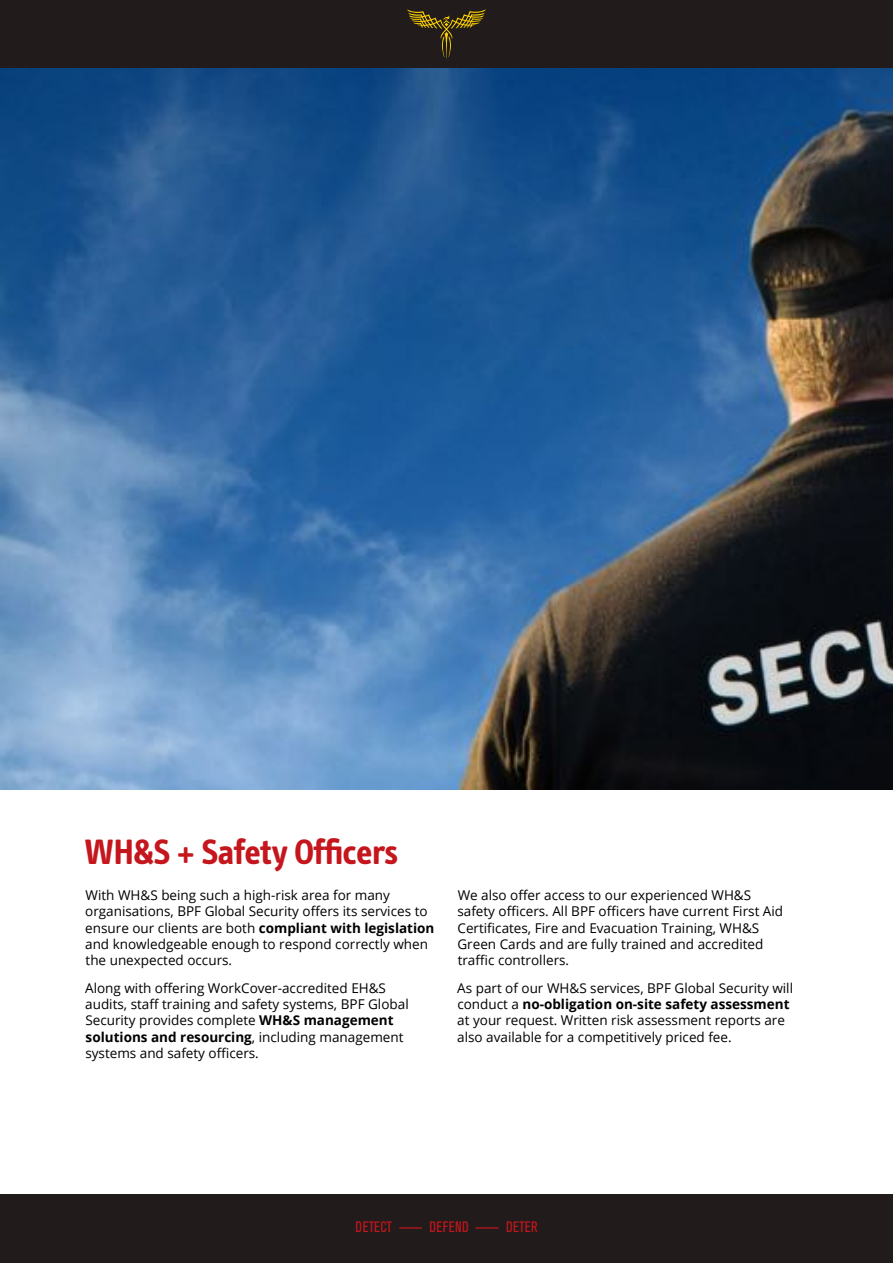
<style>
.page{position:relative;width:893px;height:1263px;background:#fff}
.page>*{position:absolute;margin:0;border:0;box-sizing:border-box;transform-origin:0 0}
.t1{font:700 36px "Info";color:#c4161c}
.t2{font:15px "Akzidenz Grotesk BE Cn Ti";letter-spacing:.02em;color:#c4161c}
.t3{font:13.5px/16.2px "Open Sans";color:#000}
.s1{font-weight:700}
</style>
<div class="page">
<div style="left:0;top:0;width:893px;height:68px;background:#211c1b"></div>
<div style="left:0;top:1195px;width:893px;height:68px;background:#211c1b"></div>
<svg style="left:407px;top:10px;width:79px;height:48px"></svg>
<img style="left:0;top:68px;width:893px;height:721px">
<h1 class="t1" style="left:85px;top:831px;width:315px">WH&amp;S + Safety Officers</h1>
<p class="t3" style="left:85px;top:887px;width:351px">With WH&amp;S being such a high-risk area for many organisations, BPF Global Security offers its services to ensure our clients are both <span class="s1">compliant with legislation </span>and knowledgeable enough to respond correctly when the unexpected occurs.</p>
<p class="t3" style="left:85px;top:980px;width:325px">Along with offering WorkCover-accredited EH&amp;S audits, staff training and safety systems, BPF Global Security provides complete <span class="s1">WH&amp;S management solutions and resourcing</span>, including management systems and safety officers.</p>
<p class="t3" style="left:457px;top:887px;width:327px">We also offer access to our experienced WH&amp;S safety officers. All BPF officers have current First Aid Certificates, Fire and Evacuation Training, WH&amp;S Green Cards and are fully trained and accredited traffic controllers.</p>
<p class="t3" style="left:457px;top:980px;width:337px">As part of our WH&amp;S services, BPF Global Security will conduct a <span class="s1">no-obligation on-site safety assessment </span>at your request. Written risk assessment reports are also available for a competitively priced fee.</p>
<p class="t2" style="left:356px;top:1218px;width:184px">DETECT ———— DEFEND ———— DETER</p>
</div>
